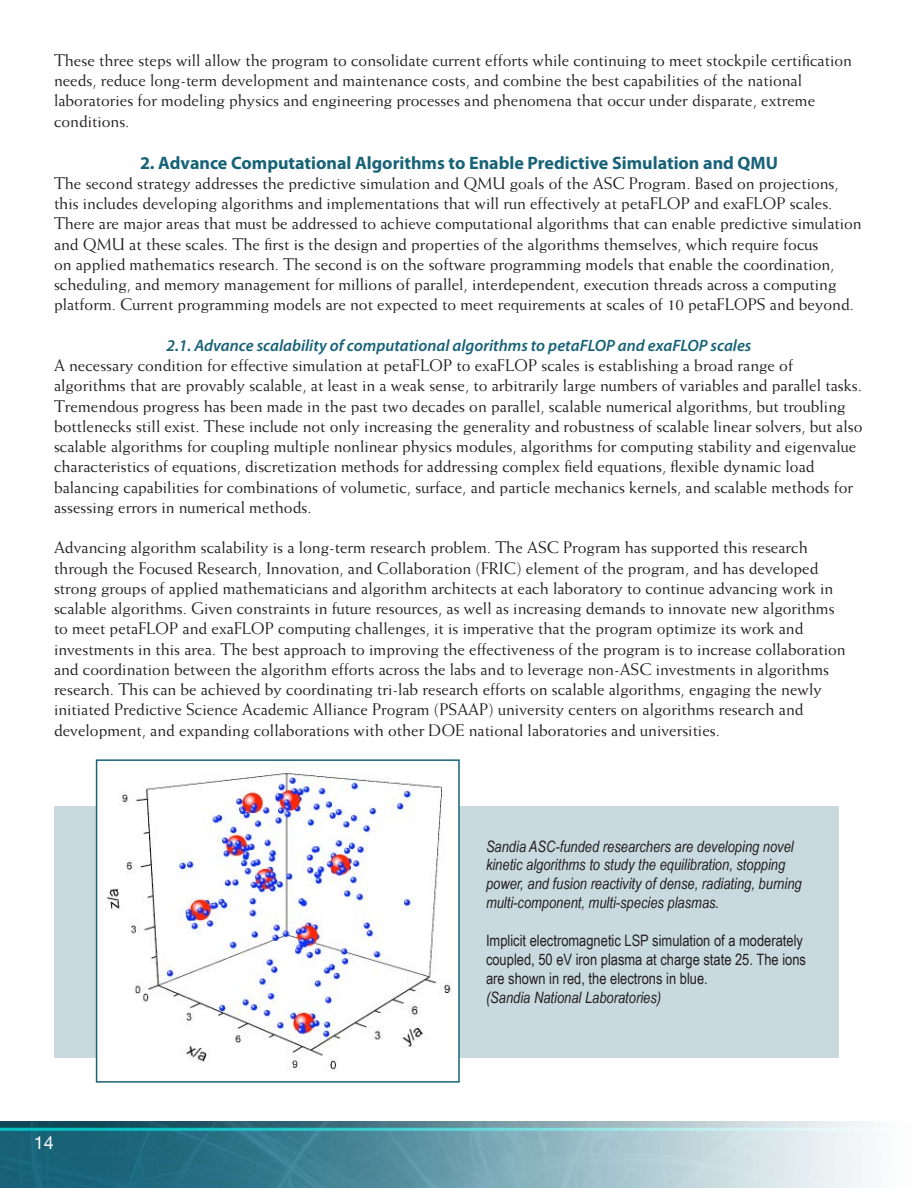
<style>
.page{position:relative;width:918px;height:1188px;background:#fff}
.page>*{position:absolute;margin:0;border:0;box-sizing:border-box;transform-origin:0 0}
.t1{font:700 18px "Myriad Pro";color:#176277}
.t2{font:18px "Helvetica Neue";color:#fff}
.t3{font:16.8px/20.2px "Weiss";color:#231f20}
.t4{font:italic 600 16.5px "Myriad Pro";color:#176277}
.t5{font:italic 15.75px/18.9px "Arial Narrow";color:#231f20}
.t6{font:15.75px/18.9px "Arial Narrow";color:#231f20}
</style>
<div class="page">
<img style="left:0;top:1121px;width:880px;height:67px">
<div style="left:54px;top:806px;width:784px;height:251px;background:#c9dadf"></div>
<img style="left:99px;top:773px;width:358px;height:297px">
<div style="left:96px;top:759px;width:364px;height:324px;border:2px solid #176277"></div>
<p class="t3" style="left:54px;top:50px;width:800px">These three steps will allow the program to consolidate current efforts while continuing to meet stockpile certification needs, reduce long-term development and maintenance costs, and combine the best capabilities of the national laboratories for modeling physics and engineering processes and phenomena that occur under disparate, extreme conditions.</p>
<p class="t1" style="left:140px;top:151px;width:639px">2. Advance Computational Algorithms to Enable Predictive Simulation and QMU</p>
<p class="t3" style="left:54px;top:173px;width:809px">The second strategy addresses the predictive simulation and QMU goals of the ASC Program. Based on projections, this includes developing algorithms and implementations that will run effectively at petaFLOP and exaFLOP scales.<br>There are major areas that must be addressed to achieve computational algorithms that can enable predictive simulation and QMU at these scales. The first is the design and properties of the algorithms themselves, which require focus<br>on applied mathematics research. The second is on the software programming models that enable the coordination, scheduling, and memory management for millions of parallel, interdependent, execution threads across a computing platform. Current programming models are not expected to meet requirements at scales of 10 petaFLOPS and beyond.</p>
<p class="t4" style="left:166px;top:335px;width:587px">2.1. Advance scalability of computational algorithms to petaFLOP and exaFLOP scales</p>
<p class="t3" style="left:54px;top:355px;width:810px">A necessary condition for effective simulation at petaFLOP to exaFLOP scales is establishing a broad range of algorithms that are provably scalable, at least in a weak sense, to arbitrarily large numbers of variables and parallel tasks.<br>Tremendous progress has been made in the past two decades on parallel, scalable numerical algorithms, but troubling bottlenecks still exist. These include not only increasing the generality and robustness of scalable linear solvers, but also scalable algorithms for coupling multiple nonlinear physics modules, algorithms for computing stability and eigenvalue characteristics of equations, discretization methods for addressing complex field equations, flexible dynamic load balancing capabilities for combinations of volumetic, surface, and particle mechanics kernels, and scalable methods for assessing errors in numerical methods.</p>
<p class="t3" style="left:54px;top:537px;width:793px">Advancing algorithm scalability is a long-term research problem. The ASC Program has supported this research through the Focused Research, Innovation, and Collaboration (FRIC) element of the program, and has developed strong groups of applied mathematicians and algorithm architects at each laboratory to continue advancing work in scalable algorithms. Given constraints in future resources, as well as increasing demands to innovate new algorithms to meet petaFLOP and exaFLOP computing challenges, it is imperative that the program optimize its work and investments in this area. The best approach to improving the effectiveness of the program is to increase collaboration and coordination between the algorithm efforts across the labs and to leverage non-ASC investments in algorithms research. This can be achieved by coordinating tri-lab research efforts on scalable algorithms, engaging the newly initiated Predictive Science Academic Alliance Program (PSAAP) university centers on algorithms research and development, and expanding collaborations with other DOE national laboratories and universities.</p>
<p class="t2" style="left:34px;top:1132px;width:22px">14</p>
<p class="t5" style="left:486px;top:837px;width:317px">Sandia ASC-funded researchers are developing novel kinetic algorithms to study the equilibration, stopping power, and fusion reactivity of dense, radiating, burning multi-component, multi-species plasmas.</p>
<p class="t6" style="left:486px;top:931px;width:322px">Implicit electromagnetic LSP simulation of a moderately coupled, 50 eV iron plasma at charge state 25. The ions are shown in red, the electrons in blue.</p>
<p class="t5" style="left:486px;top:988px;width:177px">(Sandia National Laboratories)</p>
</div>
